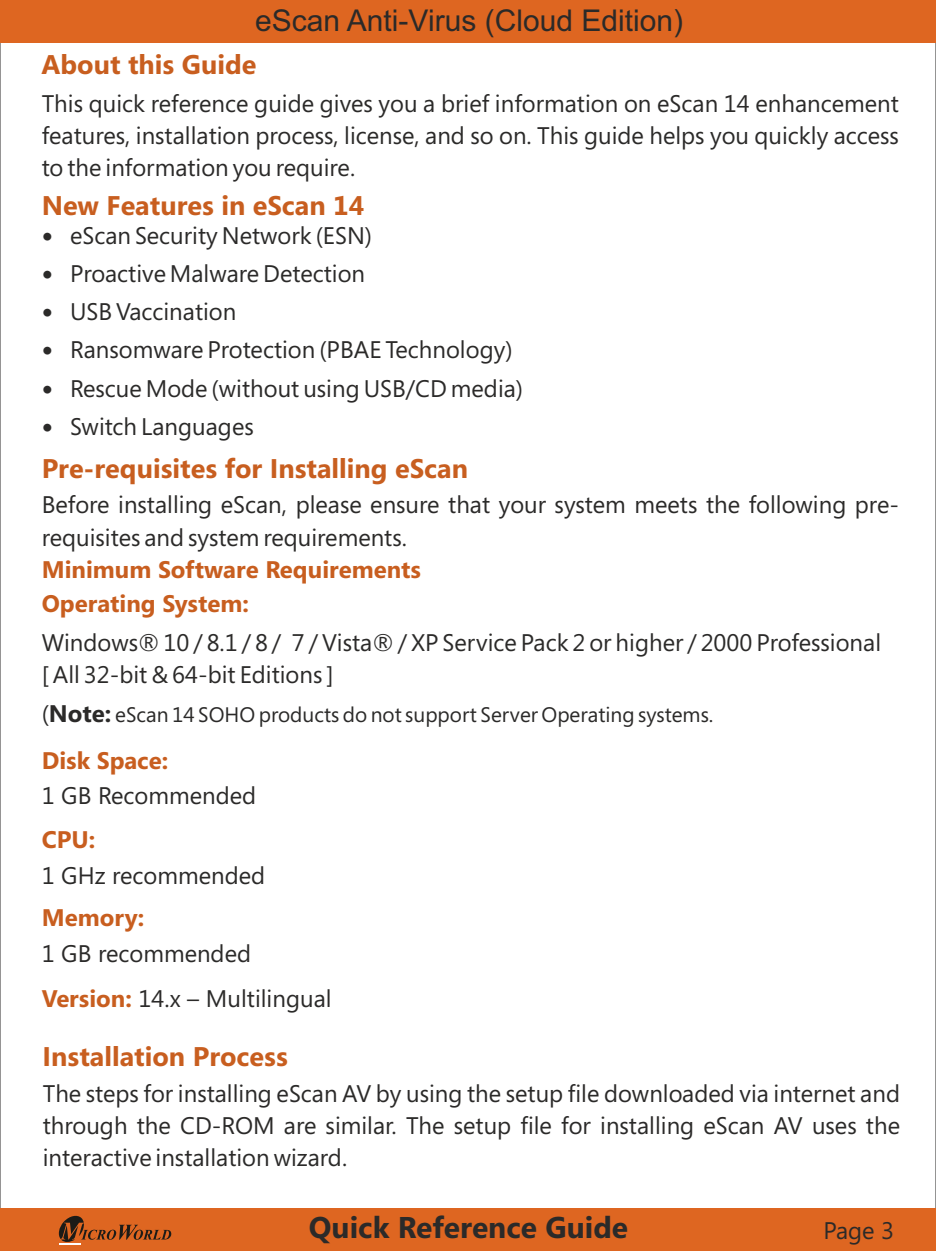
<style>
.page{position:relative;width:936px;height:1251px;background:#fff}
.page>*{position:absolute;margin:0;border:0;box-sizing:border-box;transform-origin:0 0}
.t1{font:30px "Arial";color:#2b2a29}
.t2{font:700 30px "Segoe";color:#2b2a29}
.t3{font:700 27px "Segoe";color:#c85e1f}
.t4{font:24px/32.4px "Segoe";color:#2b2a29}
.t5{font:700 24px/33.6px "Segoe";color:#c85e1f}
.t6{font:21px "Segoe";color:#2b2a29}
.s1{font-size:24px}
.s2{font-weight:700;font-size:24px}
.s3{font-weight:700;color:#c85e1f}
</style>
<div class="page">
<div style="left:0;top:0;width:935px;height:43px;background:#de6621"></div>
<div style="left:0;top:1208px;width:935px;height:42px;background:#de6621"></div>
<svg style="left:58px;top:1215px;width:113px;height:27px"></svg>
<hr style="left:59px;top:1242px;width:22px;height:2px;background:#fefefe">
<p class="t1" style="left:255px;top:9px;width:429px">eScan Anti-Virus (Cloud Edition)</p>
<p class="t3" style="left:41px;top:53px;width:216px">About this Guide</p>
<p class="t4" style="left:42px;top:89px;width:858px;text-align:justify">This quick reference guide gives you a brief information on eScan 14 enhancement features, installation process, license, and so on. This guide helps you quickly access to the information you require.</p>
<p class="t3" style="left:42px;top:194px;width:324px">New Features in eScan 14</p>
<p class="t4" style="left:70px;top:218px;width:454px;line-height:38.1px">eScan Security Network (ESN)<br>Proactive Malware Detection<br>USB Vaccination<br>Ransomware Protection (PBAE Technology)<br>Rescue Mode (without using USB/CD media)<br>Switch Languages</p>
<p class="t3" style="left:42px;top:457px;width:428px">Pre-requisites for Installing eScan</p>
<p class="t4" style="left:42px;top:491px;width:858px">Before installing eScan, please ensure that your system meets the following pre&shy;requisites and system requirements.</p>
<p class="t5" style="left:42px;top:555px;width:381px">Minimum Software Requirements<br>Operating System:</p>
<p class="t4" style="left:42px;top:628px;width:840px">Windows® 10 / 8.1 / 8 / 7 / Vista® / XP Service Pack 2 or higher / 2000 Professional [ All 32-bit &amp; 64-bit Editions ]</p>
<p class="t6" style="left:42px;top:706px;width:673px"><span class="s1">(</span><span class="s2">Note:</span> eScan 14 SOHO products do not support Server Operating systems.</p>
<p class="t5" style="left:42px;top:745px;width:128px">Disk Space:</p>
<p class="t4" style="left:42px;top:781px;width:216px">1 GB Recommended</p>
<p class="t5" style="left:42px;top:824px;width:55px">CPU:</p>
<p class="t4" style="left:42px;top:861px;width:225px">1 GHz recommended</p>
<p class="t5" style="left:42px;top:902px;width:104px">Memory:</p>
<p class="t4" style="left:42px;top:932px;width:291px;line-height:45px">1 GB recommended<br><span class="s3">Version:</span> 14.x – Multilingual</p>
<p class="t3" style="left:43px;top:1045px;width:247px">Installation Process</p>
<p class="t4" style="left:43px;top:1078px;width:858px;text-align:justify">The steps for installing eScan AV by using the setup file downloaded via internet and through the CD-ROM are similar. The setup file for installing eScan AV uses the interactive installation wizard.</p>
<p class="t2" style="left:309px;top:1215px;width:321px">Quick Reference Guide</p>
<p class="t4" style="left:823px;top:1215px;width:72px">Page 3</p>
</div>
